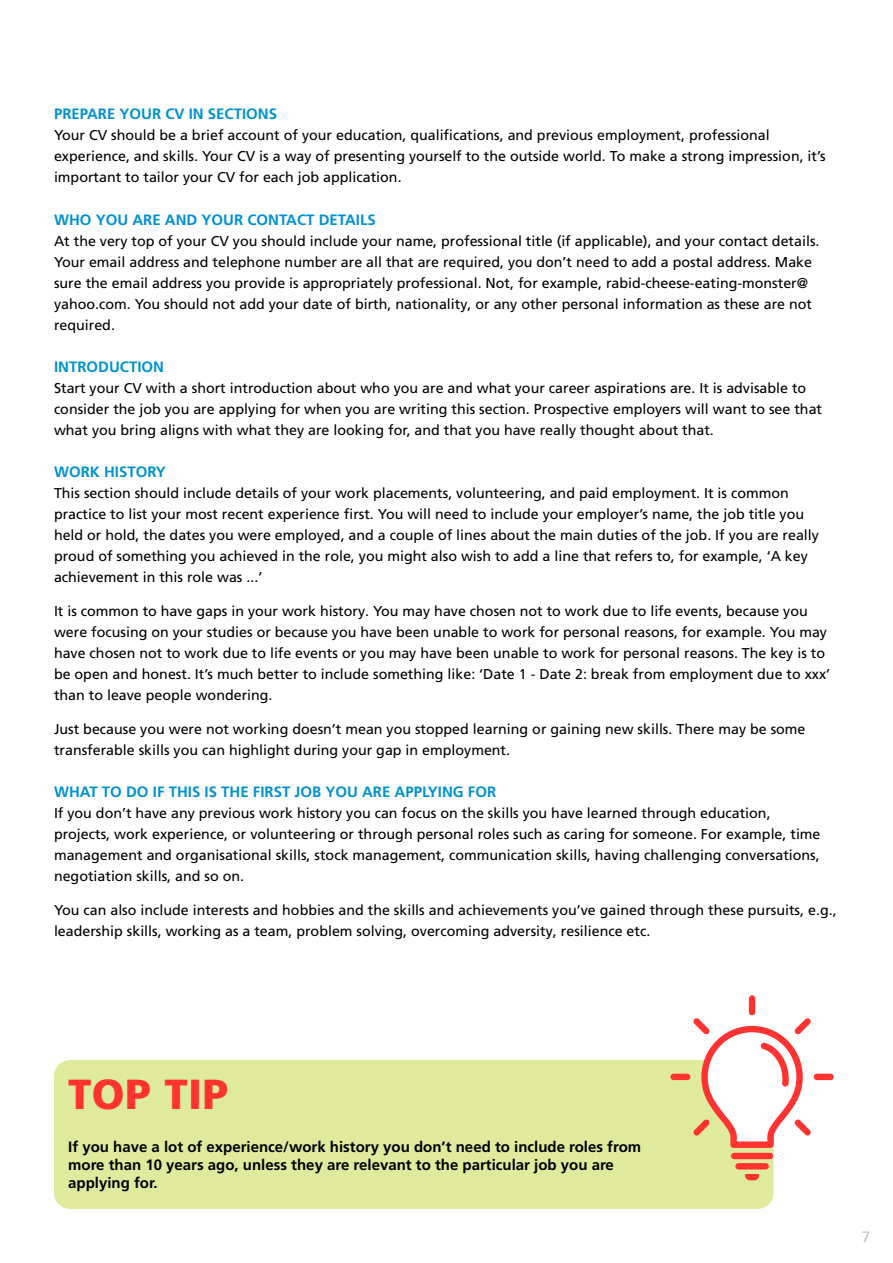
<style>
.page{position:relative;width:893px;height:1263px;background:#fff}
.page>*{position:absolute;margin:0;border:0;box-sizing:border-box;transform-origin:0 0}
.t1{font:900 42px "Frutiger LT Pro";letter-spacing:.01em;color:#ff3331}
.t2{font:700 15px/18px "Frutiger LT Pro";color:#000}
.t3{font:700 15px "Frutiger LT Pro";color:#0091d0}
.t4{font:15px "Frutiger LT Pro";color:#bac3c8}
.t5{font:14.25px/21px "Frutiger LT Pro";color:#000}
</style>
<div class="page">
<div style="left:54px;top:1060px;width:719px;height:149px;background:#dfea9d;border-radius:16px"></div>
<div style="left:735px;top:1163px;width:34px;height:6px;background:#ff3331;border-radius:3px"></div>
<div style="left:731px;top:1153px;width:42px;height:6px;background:#ff3331;border-radius:3px"></div>
<svg style="left:745px;top:1174px;width:14px;height:6px"></svg>
<div style="left:749px;top:995px;width:6px;height:20px;background:#ff3331;border-radius:3px"></div>
<div style="left:814px;top:1074px;width:20px;height:6px;background:#ff3331;border-radius:3px"></div>
<div style="left:670px;top:1074px;width:20px;height:6px;background:#ff3331;border-radius:3px"></div>
<svg style="left:693px;top:1018px;width:118px;height:130px"></svg>
<p class="t3" style="left:54px;top:105px;width:225px">PREPARE YOUR CV IN SECTIONS</p>
<p class="t5" style="left:54px;top:125px;width:773px">Your CV should be a brief account of your education, qualifications, and previous employment, professional experience, and skills. Your CV is a way of presenting yourself to the outside world. To make a strong impression, it’s important to tailor your CV for each job application.</p>
<p class="t3" style="left:54px;top:210px;width:323px">WHO YOU ARE AND YOUR CONTACT DETAILS</p>
<p class="t5" style="left:54px;top:230px;width:767px">At the very top of your CV you should include your name, professional title (if applicable), and your contact details.<br>Your email address and telephone number are all that are required, you don’t need to add a postal address. Make sure the email address you provide is appropriately professional. Not, for example, rabid-cheese-eating-monster@ yahoo.com. You should not add your date of birth, nationality, or any other personal information as these are not required.</p>
<p class="t3" style="left:54px;top:358px;width:112px">INTRODUCTION</p>
<p class="t5" style="left:54px;top:377px;width:770px">Start your CV with a short introduction about who you are and what your career aspirations are. It is advisable to consider the job you are applying for when you are writing this section. Prospective employers will want to see that what you bring aligns with what they are looking for, and that you have really thought about that.</p>
<p class="t3" style="left:54px;top:463px;width:113px">WORK HISTORY</p>
<p class="t5" style="left:54px;top:483px;width:766px">This section should include details of your work placements, volunteering, and paid employment. It is common practice to list your most recent experience first. You will need to include your employer’s name, the job title you held or hold, the dates you were employed, and a couple of lines about the main duties of the job. If you are really proud of something you achieved in the role, you might also wish to add a line that refers to, for example, ‘A key achievement in this role was ...’</p>
<p class="t5" style="left:54px;top:600px;width:778px">It is common to have gaps in your work history. You may have chosen not to work due to life events, because you were focusing on your studies or because you have been unable to work for personal reasons, for example. You may have chosen not to work due to life events or you may have been unable to work for personal reasons. The key is to be open and honest. It’s much better to include something like: ‘Date 1 - Date 2: break from employment due to xxx’ than to leave people wondering.</p>
<p class="t5" style="left:54px;top:718px;width:753px">Just because you were not working doesn’t mean you stopped learning or gaining new skills. There may be some transferable skills you can highlight during your gap in employment.</p>
<p class="t3" style="left:54px;top:783px;width:444px">WHAT TO DO IF THIS IS THE FIRST JOB YOU ARE APPLYING FOR</p>
<p class="t5" style="left:54px;top:802px;width:768px">If you don’t have any previous work history you can focus on the skills you have learned through education, projects, work experience, or volunteering or through personal roles such as caring for someone. For example, time management and organisational skills, stock management, communication skills, having challenging conversations, negotiation skills, and so on.</p>
<p class="t5" style="left:54px;top:899px;width:784px">You can also include interests and hobbies and the skills and achievements you’ve gained through these pursuits, e.g., leadership skills, working as a team, problem solving, overcoming adversity, resilience etc.</p>
<p class="t1" style="left:68px;top:1069px;width:162px">TOP TIP</p>
<p class="t2" style="left:68px;top:1138px;width:574px">If you have a lot of experience/work history you don’t need to include roles from more than 10 years ago, unless they are relevant to the particular job you are applying for.</p>
<p class="t4" style="left:862px;top:1227px;width:10px">7</p>
</div>
